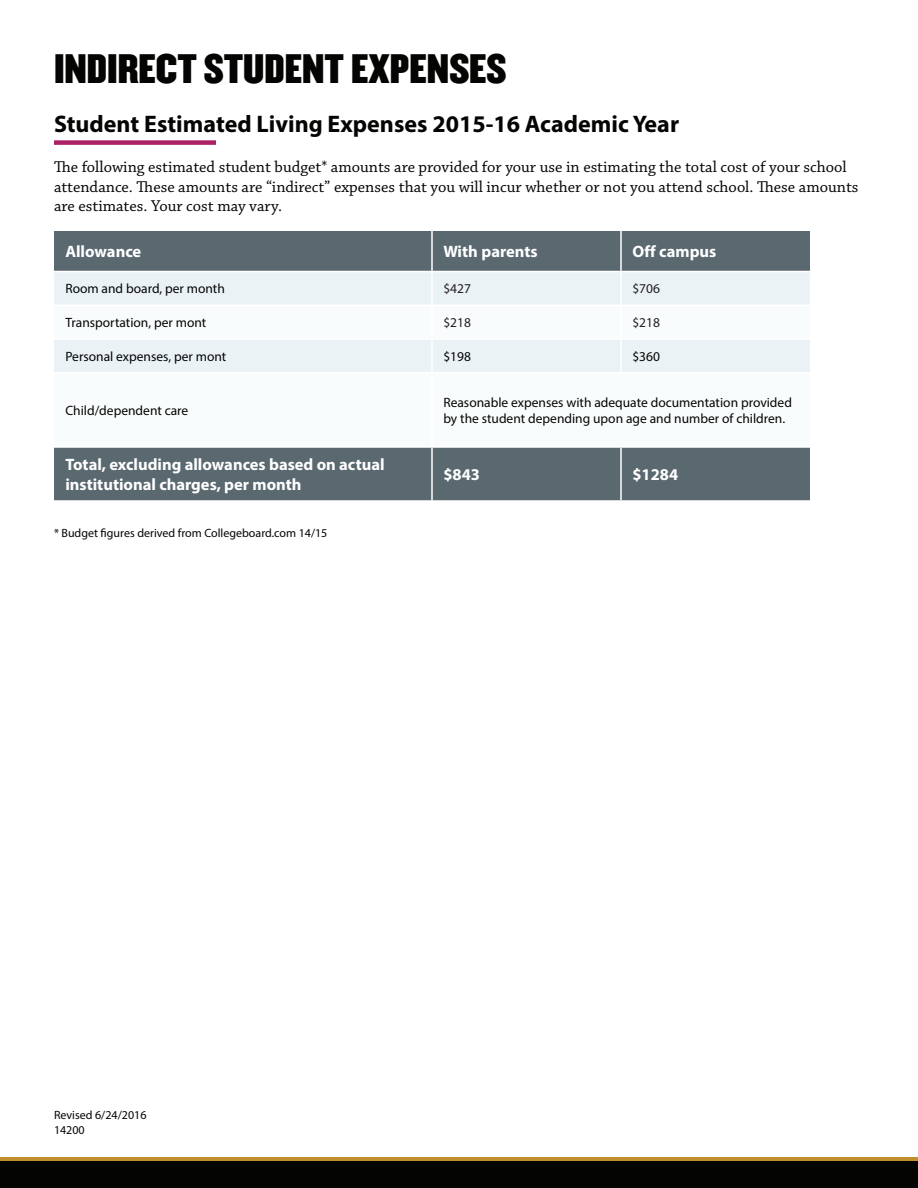
<style>
.page{position:relative;width:918px;height:1188px;background:#fff}
.page>*{position:absolute;margin:0;border:0;box-sizing:border-box;transform-origin:0 0}
.t1{font:36px "Champion Middleweight";color:#040503}
.t2{font:700 24px "Myriad Pro";color:#040503}
.t3{font:16.5px/19.8px "Chaparral Pro";color:#040503}
.t4{font:700 16.5px/19.8px "Myriad Pro";color:#fff}
.t5{font:13.5px/16.2px "Myriad Pro";color:#040503}
.t6{font:13.5px "Myriad Pro";color:#231f20}
.t7{font:12px/14.4px "Myriad Pro";color:#040503}
</style>
<div class="page">
<div style="left:0;top:1161px;width:918px;height:27px;background:#040503"></div>
<hr style="left:0;top:1157px;width:918px;height:4px;background:#c18f2c">
<div style="left:54px;top:231px;width:756px;height:269px;background:#5a6870"></div>
<div style="left:54px;top:272px;width:756px;height:32px;background:#ebf2f6"></div>
<svg style="left:54px;top:306px;width:756px;height:140px"></svg>
<hr style="left:620px;top:231px;width:2px;height:40px;background:#fff">
<hr style="left:620px;top:272px;width:2px;height:32px;background:#fff">
<hr style="left:620px;top:306px;width:2px;height:32px;background:#fff">
<hr style="left:620px;top:340px;width:2px;height:32px;background:#fff">
<hr style="left:620px;top:448px;width:2px;height:52px;background:#fff">
<hr style="left:431px;top:231px;width:2px;height:40px;background:#fff">
<hr style="left:54px;top:271px;width:378px;height:1px;background:#fff">
<hr style="left:432px;top:271px;width:189px;height:1px;background:#fff">
<hr style="left:621px;top:271px;width:189px;height:1px;background:#fff">
<hr style="left:431px;top:272px;width:2px;height:32px;background:#fff">
<hr style="left:54px;top:304px;width:378px;height:2px;background:#fff">
<hr style="left:432px;top:304px;width:189px;height:2px;background:#fff">
<hr style="left:431px;top:306px;width:2px;height:32px;background:#fff">
<hr style="left:621px;top:304px;width:189px;height:2px;background:#fff">
<hr style="left:54px;top:338px;width:378px;height:2px;background:#fff">
<hr style="left:432px;top:338px;width:189px;height:2px;background:#fff">
<hr style="left:431px;top:340px;width:2px;height:32px;background:#fff">
<hr style="left:621px;top:338px;width:189px;height:2px;background:#fff">
<hr style="left:54px;top:372px;width:378px;height:1px;background:#fff">
<hr style="left:432px;top:372px;width:189px;height:1px;background:#fff">
<hr style="left:431px;top:373px;width:2px;height:73px;background:#fff">
<hr style="left:621px;top:372px;width:189px;height:1px;background:#fff">
<hr style="left:54px;top:446px;width:378px;height:2px;background:#fff">
<hr style="left:432px;top:446px;width:189px;height:2px;background:#fff">
<hr style="left:431px;top:448px;width:2px;height:52px;background:#fff">
<hr style="left:621px;top:446px;width:189px;height:2px;background:#fff">
<div style="left:54px;top:140px;width:162px;height:5px;background:#ac2166"></div>
<h1 class="t1" style="left:54px;top:39px;width:454px">INDIRECT STUDENT EXPENSES</h1>
<h2 class="t2" style="left:54px;top:108px;width:627px">Student Estimated Living Expenses 2015-16 Academic Year</h2>
<p class="t3" style="left:54px;top:157px;width:806px">The following estimated student budget* amounts are provided for your use in estimating the total cost of your school attendance. These amounts are “indirect” expenses that you will incur whether or not you attend school. These amounts are estimates. Your cost may vary.</p>
<p class="t4" style="left:65px;top:241px;width:77px">Allowance</p>
<p class="t4" style="left:443px;top:241px;width:96px">With parents</p>
<p class="t4" style="left:632px;top:241px;width:85px">Off campus</p>
<p class="t5" style="left:65px;top:281px;width:161px">Room and board, per month</p>
<p class="t6" style="left:443px;top:281px;width:29px">$427</p>
<p class="t6" style="left:632px;top:281px;width:29px">$706</p>
<p class="t5" style="left:65px;top:314px;width:143px">Transportation, per mont</p>
<p class="t6" style="left:443px;top:314px;width:29px">$218</p>
<p class="t6" style="left:632px;top:314px;width:29px">$218</p>
<p class="t5" style="left:65px;top:348px;width:162px">Personal expenses, per mont</p>
<p class="t5" style="left:443px;top:348px;width:29px">$198</p>
<p class="t5" style="left:632px;top:348px;width:29px">$360</p>
<p class="t5" style="left:65px;top:402px;width:124px">Child/dependent care</p>
<p class="t5" style="left:443px;top:394px;width:350px">Reasonable expenses with adequate documentation provided by the student depending upon age and number of children.</p>
<p class="t4" style="left:65px;top:454px;width:321px">Total, excluding allowances based on actual institutional charges, per month</p>
<p class="t4" style="left:443px;top:464px;width:38px">$843</p>
<p class="t4" style="left:632px;top:464px;width:47px">$1284</p>
<p class="t7" style="left:54px;top:526px;width:275px">* Budget figures derived from Collegeboard.com 14/15</p>
<p class="t7" style="left:54px;top:1108px;width:94px">Revised 6/24/2016<br>14200</p>
</div>
